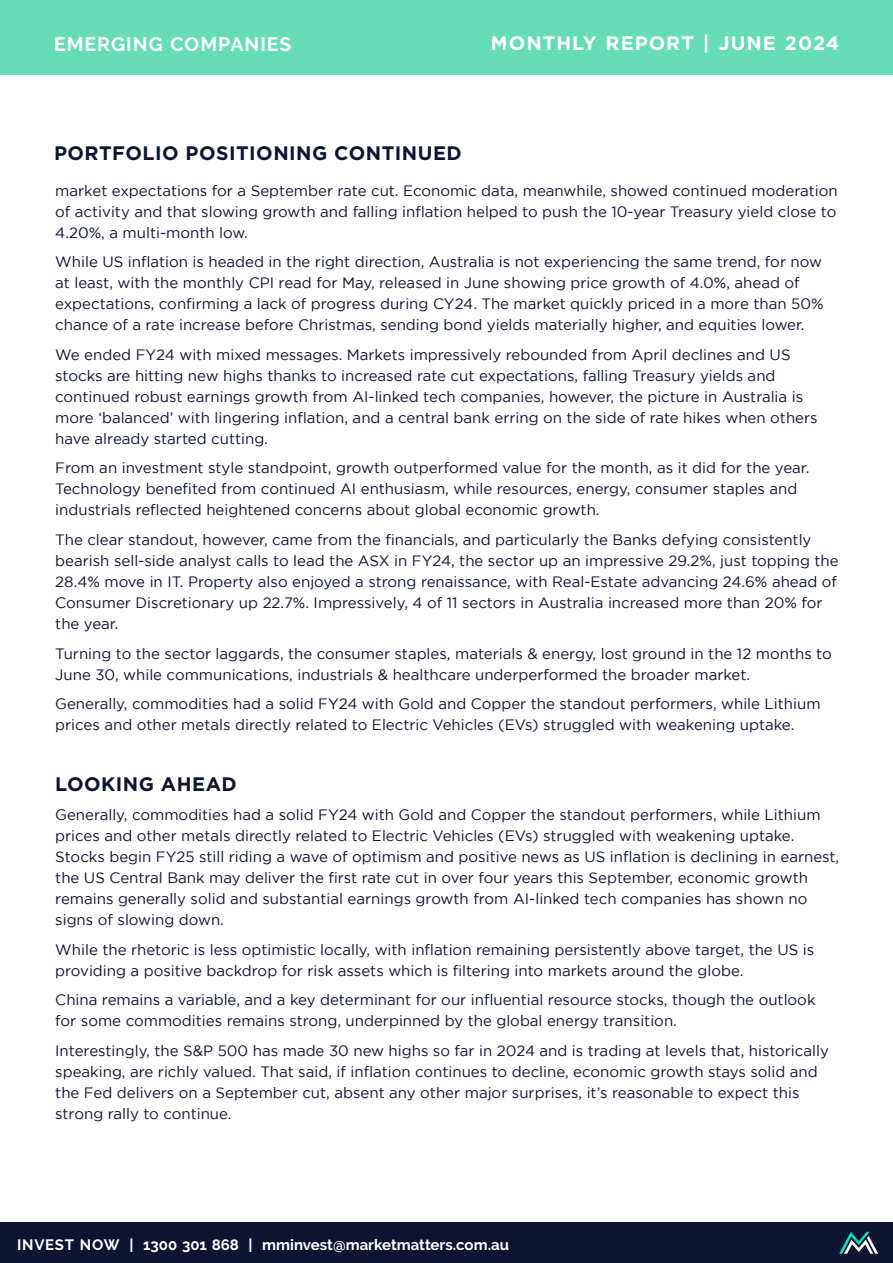
<style>
.page{position:relative;width:893px;height:1263px;background:#fff}
.page>*{position:absolute;margin:0;border:0;box-sizing:border-box;transform-origin:0 0}
.t1{font:700 19.5px "Gotham";letter-spacing:.025em;color:#0d1431}
.t2{font:700 19.5px "Gotham";letter-spacing:.05em;color:#fff}
.t3{font:700 19.5px "Raleway";letter-spacing:.05em;color:#fff}
.t4{font:15px/21px "Gotham";color:#0d1431}
.t5{font:700 15px "Raleway";color:#fff}
</style>
<div class="page">
<div style="left:0;top:0;width:893px;height:74px;background:#66ddb7"></div>
<div style="left:0;top:1222px;width:893px;height:41px;background:#0d1431"></div>
<svg style="left:839px;top:1232px;width:39px;height:22px"></svg>
<h1 class="t3" style="left:54px;top:33px;width:239px">EMERGING COMPANIES</h1>
<h1 class="t2" style="left:491px;top:31px;width:350px">MONTHLY REPORT | JUNE 2024</h1>
<h1 class="t1" style="left:54px;top:142px;width:409px">PORTFOLIO POSITIONING CONTINUED</h1>
<p class="t4" style="left:55px;top:180px;width:784px;text-align:justify">market expectations for a September rate cut. Economic data, meanwhile, showed continued moderation of activity and that slowing growth and falling inflation helped to push the 10-year Treasury yield close to 4.20%, a multi-month low.</p>
<p class="t4" style="left:55px;top:251px;width:770px">While US inflation is headed in the right direction, Australia is not experiencing the same trend, for now at least, with the monthly CPI read for May, released in June showing price growth of 4.0%, ahead of expectations, confirming a lack of progress during CY24. The market quickly priced in a more than 50% chance of a rate increase before Christmas, sending bond yields materially higher, and equities lower.</p>
<p class="t4" style="left:55px;top:344px;width:764px">We ended FY24 with mixed messages. Markets impressively rebounded from April declines and US stocks are hitting new highs thanks to increased rate cut expectations, falling Treasury yields and continued robust earnings growth from AI-linked tech companies, however, the picture in Australia is more ‘balanced’ with lingering inflation, and a central bank erring on the side of rate hikes when others have already started cutting.</p>
<p class="t4" style="left:55px;top:457px;width:756px">From an investment style standpoint, growth outperformed value for the month, as it did for the year.<br>Technology benefited from continued AI enthusiasm, while resources, energy, consumer staples and industrials reflected heightened concerns about global economic growth.</p>
<p class="t4" style="left:55px;top:529px;width:785px">The clear standout, however, came from the financials, and particularly the Banks defying consistently bearish sell-side analyst calls to lead the ASX in FY24, the sector up an impressive 29.2%, just topping the 28.4% move in IT. Property also enjoyed a strong renaissance, with Real-Estate advancing 24.6% ahead of Consumer Discretionary up 22.7%. Impressively, 4 of 11 sectors in Australia increased more than 20% for the year.</p>
<p class="t4" style="left:55px;top:642px;width:778px">Turning to the sector laggards, the consumer staples, materials &amp; energy, lost ground in the 12 months to<br>June 30, while communications, industrials &amp; healthcare underperformed the broader market.</p>
<p class="t4" style="left:55px;top:693px;width:767px">Generally, commodities had a solid FY24 with Gold and Copper the standout performers, while Lithium prices and other metals directly related to Electric Vehicles (EVs) struggled with weakening uptake.</p>
<h1 class="t1" style="left:55px;top:772px;width:183px">LOOKING AHEAD</h1>
<p class="t4" style="left:55px;top:804px;width:785px">Generally, commodities had a solid FY24 with Gold and Copper the standout performers, while Lithium prices and other metals directly related to Electric Vehicles (EVs) struggled with weakening uptake.<br>Stocks begin FY25 still riding a wave of optimism and positive news as US inflation is declining in earnest, the US Central Bank may deliver the first rate cut in over four years this September, economic growth remains generally solid and substantial earnings growth from AI-linked tech companies has shown no signs of slowing down.</p>
<p class="t4" style="left:55px;top:938px;width:760px">While the rhetoric is less optimistic locally, with inflation remaining persistently above target, the US is providing a positive backdrop for risk assets which is filtering into markets around the globe.</p>
<p class="t4" style="left:55px;top:989px;width:762px">China remains a variable, and a key determinant for our influential resource stocks, though the outlook for some commodities remains strong, underpinned by the global energy transition.</p>
<p class="t4" style="left:55px;top:1039px;width:775px">Interestingly, the S&amp;P 500 has made 30 new highs so far in 2024 and is trading at levels that, historically speaking, are richly valued. That said, if inflation continues to decline, economic growth stays solid and the Fed delivers on a September cut, absent any other major surprises, it’s reasonable to expect this strong rally to continue.</p>
<p class="t5" style="left:17px;top:1236px;width:493px">INVEST NOW | 1300 301 868 | mminvest@marketmatters.com.au</p>
</div>
